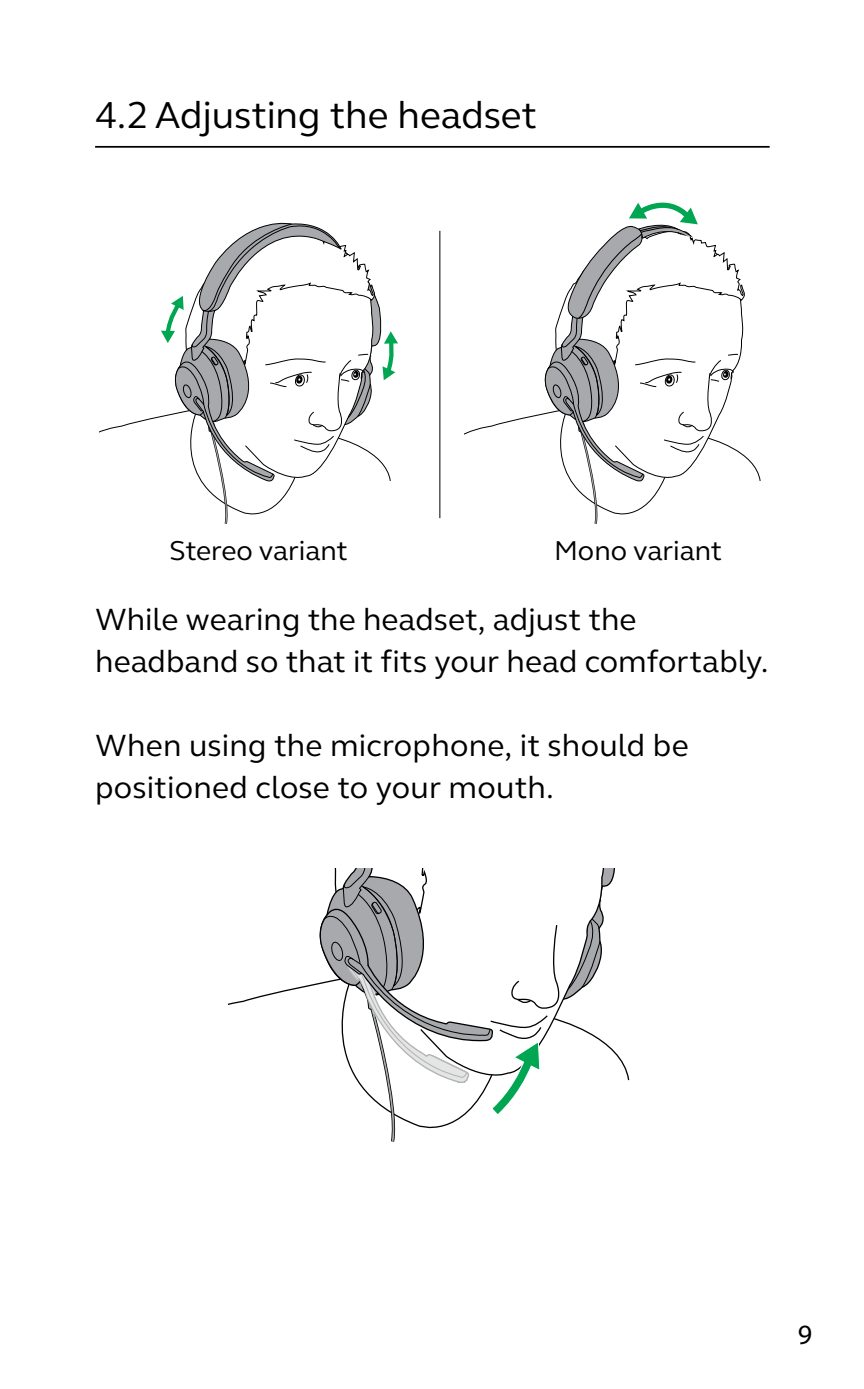
<style>
.page{position:relative;width:864px;height:1389px;background:#fff}
.page>*{position:absolute;margin:0;border:0;box-sizing:border-box;transform-origin:0 0}
.t1{font:38.5px "GN Elliot";letter-spacing:-.005em;color:#000}
.t2{font:31.5px/42px "GN Elliot";letter-spacing:.005em;color:#000}
.t3{font:28px "GN Elliot";color:#000}
.t4{font:28px "Myriad Pro";color:#000}
</style>
<div class="page">
<hr style="left:95px;top:146px;width:674px;height:2px;background:#000">
<svg style="left:99px;top:222px;width:299px;height:302px"></svg>
<svg style="left:464px;top:202px;width:296px;height:322px"></svg>
<hr style="left:439px;top:231px;width:1px;height:287px;background:#000">
<svg style="left:228px;top:868px;width:401px;height:274px"></svg>
<p class="t1" style="left:95px;top:89px;width:443px">4.2Adjusting the headset</p>
<p class="t3" style="left:169px;top:532px;width:180px">Stereo variant</p>
<p class="t3" style="left:553px;top:532px;width:170px">Mono variant</p>
<p class="t2" style="left:95px;top:597px;width:674px">While wearing the headset, adjust the headband so that it fits your head comfortably.</p>
<p class="t2" style="left:95px;top:723px;width:594px">When using the microphone, it should be positioned close to your mouth.</p>
<p class="t4" style="left:797px;top:1317px;width:16px">9</p>
</div>
